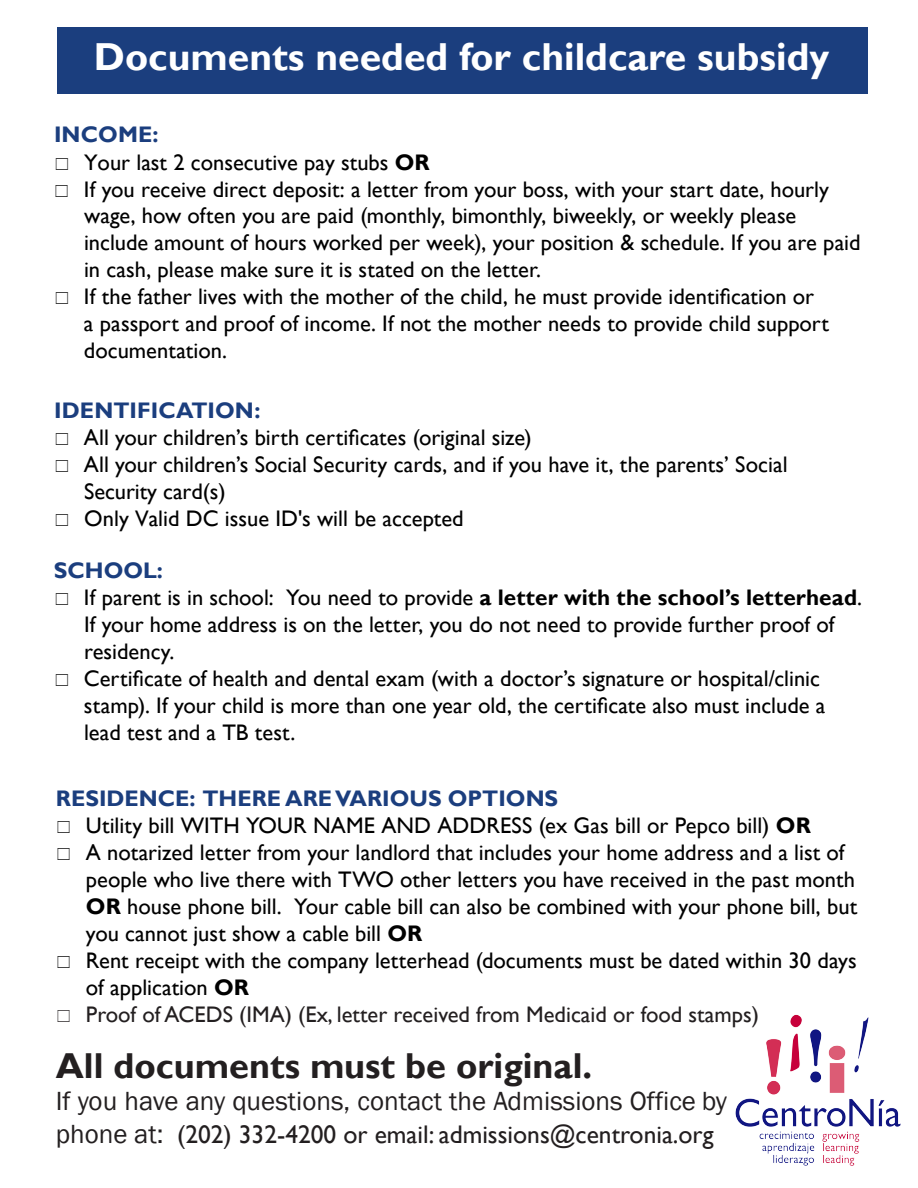
<style>
.page{position:relative;width:918px;height:1188px;background:#fff}
.page>*{position:absolute;margin:0;border:0;box-sizing:border-box;transform-origin:0 0}
.Paragraph_Style_1{font:700 39px "Gill Sans";color:#fff}
.Paragraph_Style_1-2{font:700 36px "Gill Sans";color:#231f20}
.Paragraph_Style_1-3{font:27px "Franklin Gothic";color:#231f20}
.Paragraph_Style_1-4{font:25.5px "Gill Sans";color:#231f20}
.t1{font:22.5px/27px "Gill Sans";color:#000}
.t2{font:22.5px "Gill Sans";color:#231f20}
.Paragraph_Style_4{font:700 22.5px "Gill Sans";color:#1b3e7e}
.s1{font-weight:700;color:#1b3e7e}
.s2{font-weight:700}
.s3{font-family:"Franklin Gothic";font-size:27px}
</style>
<div class="page">
<img style="left:735px;top:1014px;width:166px;height:152px">
<div style="left:58px;top:27px;width:810px;height:67px;background:#1b3e7e"></div>
<p class="Paragraph_Style_1" style="left:94px;top:34px;width:737px">Documents needed for childcare subsidy</p>
<p class="t1" style="left:84px;top:121px;width:778px;text-indent:-30px"><span class="s1">INCOME:<br></span>Your last 2 consecutive pay stubs <span class="s2">OR<br></span>If you receive direct deposit: a letter from your boss, with your start date, hourly wage, how often you are paid (monthly, bimonthly, biweekly, or weekly please include amount of hours worked per week), your position &amp; schedule. If you are paid in cash, please make sure it is stated on the letter.</p>
<p class="t1" style="left:84px;top:283px;width:747px">If the father lives with the mother of the child, he must provide identification or a passport and proof of income. If not the mother needs to provide child support documentation.</p>
<p class="Paragraph_Style_4" style="left:54px;top:396px;width:208px">IDENTIFICATION:</p>
<p class="t1" style="left:84px;top:424px;width:449px">All your children’s birth certificates (original size)</p>
<p class="t1" style="left:84px;top:451px;width:705px">All your children’s Social Security cards, and if you have it, the parents’ Social</p>
<p class="t1" style="left:84px;top:478px;width:381px;line-height:27.6px">Security card(s)<br>Only Valid DC issue ID's will be accepted</p>
<p class="Paragraph_Style_4" style="left:54px;top:557px;width:110px">SCHOOL:</p>
<p class="t1" style="left:84px;top:584px;width:780px">If parent is in school: You need to provide <span class="s2">a letter with the school’s letterhead</span>.<br>If your home address is on the letter, you do not need to provide further proof of residency.</p>
<p class="t1" style="left:84px;top:665px;width:743px">Certificate of health and dental exam (with a doctor’s signature or hospital/clinic stamp). If your child is more than one year old, the certificate also must include a lead test and a TB test.</p>
<p class="Paragraph_Style_4" style="left:56px;top:785px;width:504px">RESIDENCE: THERE ARE VARIOUS OPTIONS</p>
<p class="t1" style="left:86px;top:812px;width:726px">Utility bill WITH YOUR NAME AND ADDRESS (ex Gas bill or Pepco bill) <span class="s2">OR</span></p>
<p class="t1" style="left:86px;top:839px;width:773px">A notarized letter from your landlord that includes your home address and a list of people who live there with TWO other letters you have received in the past month <span class="s2">OR</span> house phone bill. Your cable bill can also be combined with your phone bill, but you cannot just show a cable bill <span class="s2">OR</span></p>
<p class="t1" style="left:86px;top:947px;width:772px">Rent receipt with the company letterhead (documents must be dated within 30 days of application <span class="s2">OR</span></p>
<p class="t2" style="left:86px;top:1001px;width:675px">Proof of ACEDS (IMA) (Ex, letter received from Medicaid or food stamps)</p>
<p class="Paragraph_Style_1-2" style="left:56px;top:1044px;width:538px">All documents must be original.</p>
<p class="Paragraph_Style_1-3" style="left:56px;top:1085px;width:673px">If you have any questions, contact the Admissions Office by</p>
<p class="Paragraph_Style_1-4" style="left:56px;top:1119px;width:659px"><span class="s3">phone at:</span> (202) 332-4200 or email: admissions@centronia.org</p>
</div>
